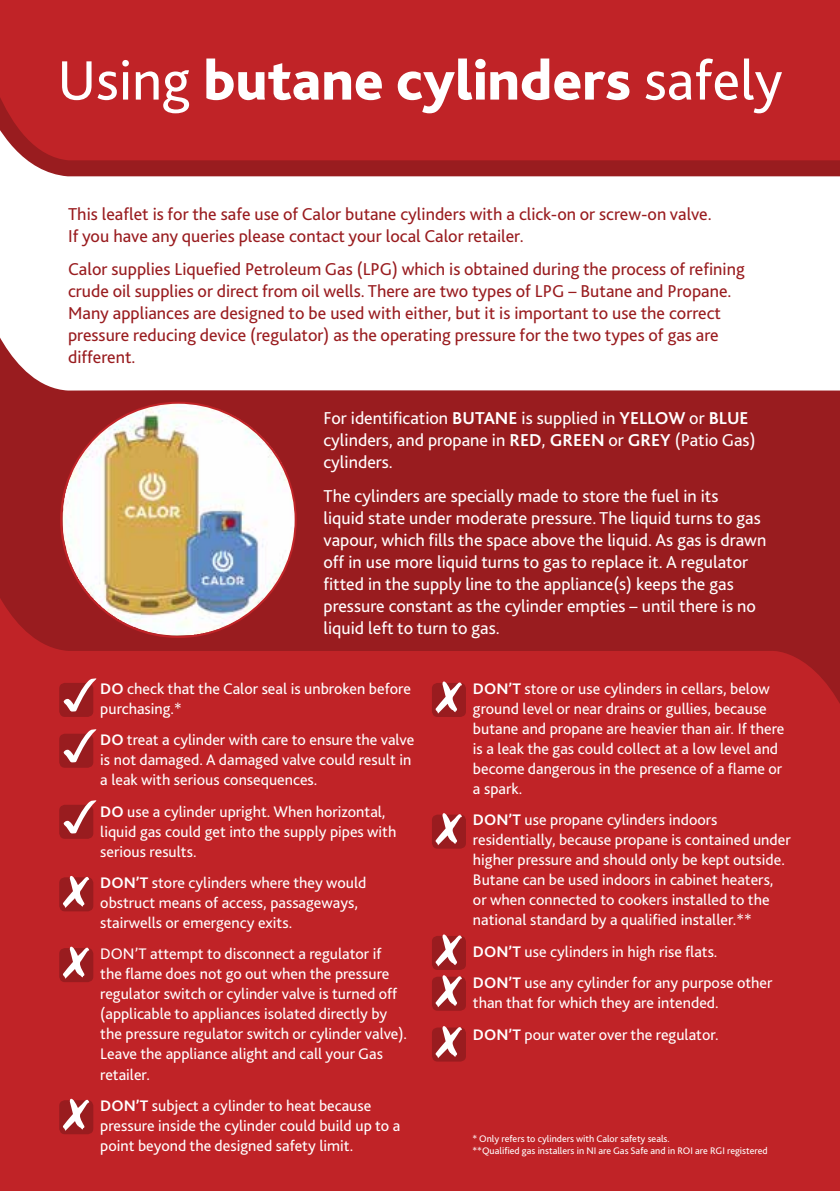
<style>
.page{position:relative;width:840px;height:1191px;background:#fff}
.page>*{position:absolute;margin:0;border:0;box-sizing:border-box;transform-origin:0 0}
.t1{font:800 58px "Bliss 2";color:#fff}
.t2{font:18px/22px "Bliss 2";color:#991c1f}
.t3{font:18px/22px "Bliss 2";color:#fff}
.t4{font:16px/20px "Bliss 2";color:#fff}
.t5{font:10px/12px "Bliss 2";color:#fff}
.s1{font-weight:400}
.s2{font-weight:700}
</style>
<div class="page">
<div style="left:0;top:432px;width:839px;height:314px;background:#991c1f"></div>
<div style="left:0;top:760px;width:839px;height:431px;background:#c02327"></div>
<div style="left:0;top:0;width:839px;height:191px;background:#c02327"></div>
<div style="left:0;top:184px;width:839px;height:7px;background:#fff"></div>
<svg style="left:0;top:337px;width:839px;height:124px;fill:#991c1f"></svg>
<svg style="left:0;top:559px;width:839px;height:209px;fill:#c02327"></svg>
<svg style="left:0;top:98px;width:839px;height:86px"></svg>
<img style="left:62px;top:403px;width:189px;height:232px">
<div style="left:59px;top:1100px;width:34px;height:34px;background:#991c1f;border-radius:6px"></div>
<svg style="left:63px;top:1098px;width:27px;height:32px"></svg>
<div style="left:59px;top:948px;width:34px;height:34px;background:#991c1f;border-radius:6px"></div>
<svg style="left:63px;top:946px;width:27px;height:32px"></svg>
<div style="left:59px;top:877px;width:34px;height:34px;background:#991c1f;border-radius:6px"></div>
<svg style="left:63px;top:876px;width:27px;height:32px"></svg>
<div style="left:431px;top:683px;width:34px;height:34px;background:#991c1f;border-radius:6px"></div>
<svg style="left:435px;top:681px;width:27px;height:32px"></svg>
<div style="left:431px;top:814px;width:34px;height:34px;background:#991c1f;border-radius:6px"></div>
<svg style="left:435px;top:813px;width:27px;height:32px"></svg>
<div style="left:431px;top:936px;width:34px;height:34px;background:#991c1f;border-radius:6px"></div>
<svg style="left:435px;top:934px;width:27px;height:32px"></svg>
<div style="left:431px;top:976px;width:34px;height:34px;background:#991c1f;border-radius:6px"></div>
<svg style="left:435px;top:975px;width:27px;height:32px"></svg>
<div style="left:431px;top:1027px;width:34px;height:34px;background:#991c1f;border-radius:6px"></div>
<svg style="left:435px;top:1026px;width:27px;height:32px"></svg>
<div style="left:59px;top:804px;width:34px;height:35px;background:#991c1f;border-radius:6px"></div>
<svg style="left:63px;top:800px;width:34px;height:33px"></svg>
<div style="left:59px;top:733px;width:34px;height:34px;background:#991c1f;border-radius:6px"></div>
<svg style="left:63px;top:729px;width:34px;height:33px"></svg>
<div style="left:59px;top:683px;width:34px;height:34px;background:#991c1f;border-radius:6px"></div>
<svg style="left:63px;top:678px;width:34px;height:33px"></svg>
<h1 class="t1" style="left:57px;top:44px;width:726px"><span class="s1">Using</span> butane cylinders <span class="s1">safely</span></h1>
<p class="t2" style="left:68px;top:202px;width:644px">This leaflet is for the safe use of Calor butane cylinders with a click-on or screw-on valve.<br>If you have any queries please contact your local Calor retailer.</p>
<p class="t2" style="left:68px;top:258px;width:677px">Calor supplies Liquefied Petroleum Gas (LPG) which is obtained during the process of refining crude oil supplies or direct from oil wells. There are two types of LPG – Butane and Propane.<br>Many appliances are designed to be used with either, but it is important to use the correct pressure reducing device (regulator) as the operating pressure for the two types of gas are different.</p>
<p class="t3" style="left:323px;top:407px;width:433px">For identification <span class="s2">BUTANE</span> is supplied in <span class="s2">YELLOW</span> or <span class="s2">BLUE </span>cylinders, and propane in <span class="s2">RED</span>, <span class="s2">GREEN</span> or <span class="s2">GREY</span> (Patio Gas) cylinders.</p>
<p class="t3" style="left:323px;top:484px;width:444px">The cylinders are specially made to store the fuel in its<br>liquid state under moderate pressure. The liquid turns to gas vapour, which fills the space above the liquid. As gas is drawn off in use more liquid turns to gas to replace it. A regulator fitted in the supply line to the appliance(s) keeps the gas pressure constant as the cylinder empties – until there is no liquid left to turn to gas.</p>
<p class="t4" style="left:100px;top:678px;width:312px"><span class="s2">DO</span> check that the Calor seal is unbroken before purchasing.*</p>
<p class="t4" style="left:100px;top:729px;width:315px"><span class="s2">DO</span> treat a cylinder with care to ensure the valve is not damaged. A damaged valve could result in a leak with serious consequences.</p>
<p class="t4" style="left:100px;top:801px;width:297px"><span class="s2">DO</span> use a cylinder upright. When horizontal, liquid gas could get into the supply pipes with serious results.</p>
<p class="t4" style="left:100px;top:872px;width:267px"><span class="s2">DON’T</span> store cylinders where they would obstruct means of access, passageways, stairwells or emergency exits.</p>
<p class="t4" style="left:100px;top:943px;width:308px">DON’T attempt to disconnect a regulator if the flame does not go out when the pressure regulator switch or cylinder valve is turned off (applicable to appliances isolated directly by the pressure regulator switch or cylinder valve).<br>Leave the appliance alight and call your Gas retailer.</p>
<p class="t4" style="left:100px;top:1095px;width:301px"><span class="s2">DON’T</span> subject a cylinder to heat because pressure inside the cylinder could build up to a point beyond the designed safety limit.</p>
<p class="t4" style="left:472px;top:678px;width:313px"><span class="s2">DON’T</span> store or use cylinders in cellars, below ground level or near drains or gullies, because butane and propane are heavier than air. If there is a leak the gas could collect at a low level and become dangerous in the presence of a flame or a spark.</p>
<p class="t4" style="left:472px;top:809px;width:319px"><span class="s2">DON’T</span> use propane cylinders indoors residentially, because propane is contained under higher pressure and should only be kept outside.<br>Butane can be used indoors in cabinet heaters, or when connected to cookers installed to the national standard by a qualified installer.**</p>
<p class="t4" style="left:472px;top:935px;width:301px;line-height:31.4px"><span class="s2">DON’T</span> use cylinders in high rise flats.<br><span class="s2">DON’T</span> use any cylinder for any purpose other</p>
<p class="t4" style="left:472px;top:986px;width:247px;line-height:31.4px">than that for which they are intended.<br><span class="s2">DON’T</span> pour water over the regulator.</p>
<p class="t5" style="left:472px;top:1132px;width:296px">* Only refers to cylinders with Calor safety seals.<br>**Qualified gas installers in NI are Gas Safe and in ROI are RGI registered</p>
</div>
